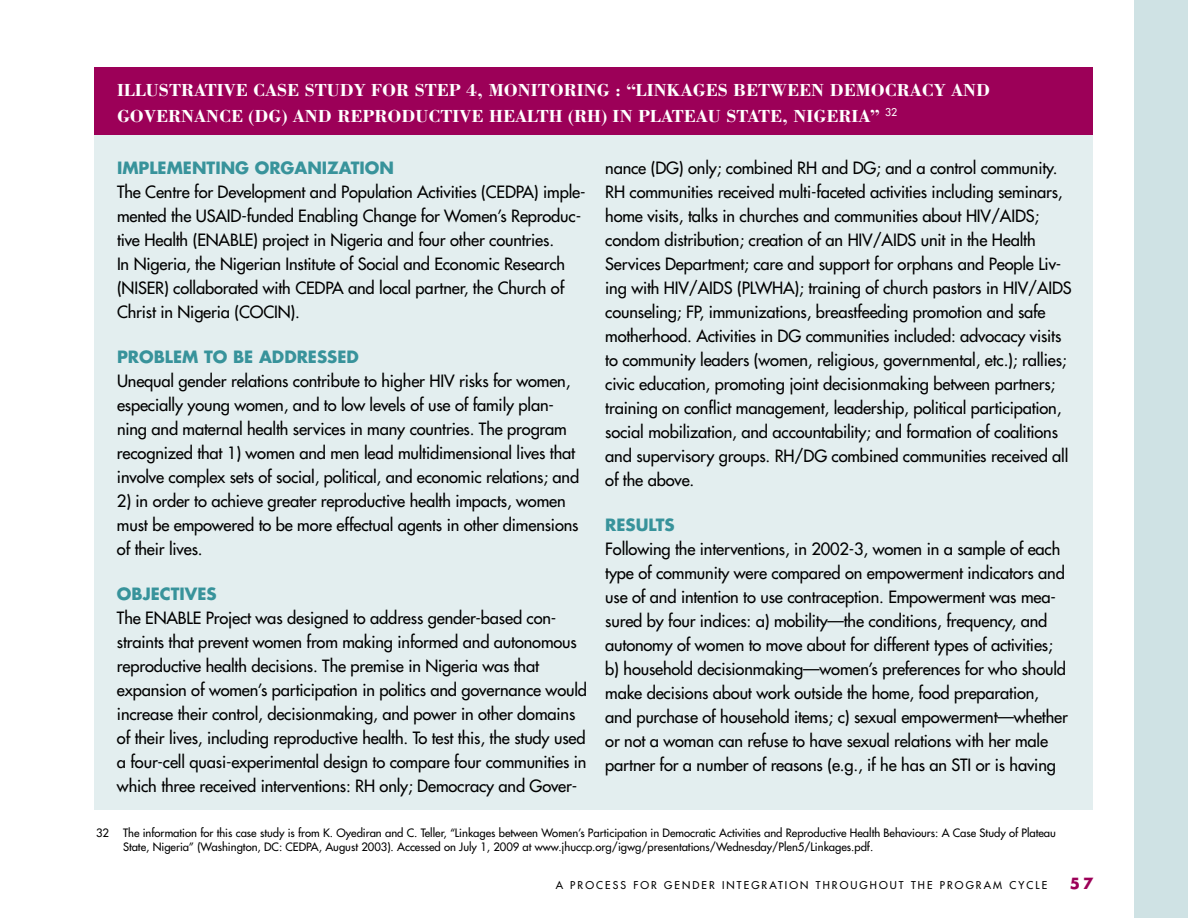
<style>
.page{position:relative;width:1188px;height:918px;background:#fff}
.page>*{position:absolute;margin:0;border:0;box-sizing:border-box;transform-origin:0 0}
.t1{font:700 18px/25.5px "Bodoni";color:#fff}
.t2{font:16.5px/24px "Futura";letter-spacing:-.01em;color:#000}
.t3{font:700 16.5px "Futura";color:#38939b}
.t4{font:700 15px "Futura";color:#9c0058}
.t5{font:11.25px/13.5px "Futura";color:#000}
.t6{font:10.5px "Futura";letter-spacing:.2em;color:#000}
</style>
<div class="page">
<div style="left:1134px;top:0;width:54px;height:918px;background:#cfe2e4"></div>
<div style="left:94px;top:68px;width:1000px;height:742px;background:#e3eeef"></div>
<div style="left:94px;top:68px;width:1000px;height:67px;background:#9c0058"></div>
<p class="t1" style="left:117px;top:77px;width:435px">ILLUSTRATIVE CASE STUDY FOR STEP 4, MONITOR</p>
<p class="t1" style="left:117px;top:77px;width:875px;text-indent:460px">ING : “LINKAGES BETWEEN DEMOCRACY AND<br>GOVERNANCE (DG) AND REPRODUCTIVE HEALTH (RH) IN PLATEAU STATE, NIGERIA” <sup>32</sup></p>
<p class="t3" style="left:117px;top:157px;width:18px">IMPLEMENTING</p>
<p class="t3" style="left:255px;top:157px;width:27px">ORGANIZATION</p>
<p class="t2" style="left:117px;top:180px;width:470px">The Centre for Development and Population Activities (CEDPA) imple&shy;mented the USAID-funded Enabling Change for Women’s Reproduc&shy;tive Health (ENABLE) project in Nigeria and four other countries.<br>In Nigeria, the Nigerian Institute of Social and Economic Research<br>(NISER</p>
<p class="t2" style="left:117px;top:276px;width:449px;text-indent:47px">) collaborated with CEDPA and local partner, the Church of<br>Christ in Nigeria (COCIN).</p>
<p class="t3" style="left:117px;top:346px;width:24px">PROBLEM</p>
<p class="t3" style="left:204px;top:346px;width:80px">TO BE ADDRESSED</p>
<p class="t2" style="left:117px;top:369px;width:464px">Unequal gender relations contribute to higher HIV risks for women, especially young women, and to low levels of use of family plan&shy;ning and maternal health services in many countries. The program recognized that 1) women and men lead multidimensional lives that involve complex sets of social, political, and economic relations; and</p>
<p class="t2" style="left:117px;top:489px;width:463px">2) in order to achieve greater reproductive health impacts, women must be empowered to be more effectual agents in other dimensions of their lives.</p>
<p class="t3" style="left:117px;top:583px;width:25px">OBJECTIVES</p>
<p class="t2" style="left:117px;top:606px;width:472px">The ENABLE Project was designed to address gender-based con&shy;straints that prevent women from making informed and autonomous reproductive health decisions. The premise in Nigeria was that expansion of women’s participation in politics and governance would increase their control, decisionmaking, and power in other domains of their lives, including reproductive health. To test this, the study used a four-cell quasi-experimental design to compare four communities in which three received interventions: RH only; Democracy and Gover-</p>
<p class="t2" style="left:605px;top:156px;width:467px">nance (DG) only; combined RH and DG; and a control community.<br>RH communities received multi-faceted activities including seminars, home visits, talks in churches and communities about HIV/AIDS; condom distribution; creation of an HIV/AIDS unit in the Health Services Department; care and support for orphans and People Liv&shy;ing with HIV/AIDS (PLWHA); training of church pastors in HIV/AIDS counseling; FP, immunizations, breastfeeding promotion and safe motherhood. Activities in DG communities included: advocacy visits to community leaders (women, religious, governmental, etc.); rallies; civic education, promoting joint decisionmaking between partners; training on conflict management, leadership, political participation, social mobilization, and accountability; and formation of coalitions and supervisory groups. RH/DG combined communities received all of the above.</p>
<p class="t3" style="left:605px;top:514px;width:22px">RESULTS</p>
<p class="t2" style="left:605px;top:537px;width:464px">Following the interventions, in 2002-3, women in a sample of each type of community were compared on empowerment indicators and use of and intention to use contraception. Empowerment was mea&shy;sured by four indices: a) mobility—the conditions, frequency, and autonomy of women to move about for different types of activities; b) household decisionmaking—women’s preferences for who should make decisions about work outside the home, food preparation, and purchase of household items; c) sexual empowerment—whether or not a woman can refuse to have sexual relations with her male partner for a number of reasons (e.g., if he has an STI or is having</p>
<p class="t5" style="left:123px;top:826px;width:934px;text-indent:-27px">32 The information for this case study is from K. Oyediran and C. Teller, “Linkages between Women’s Participation in Democratic Activities and Reproductive Health Behaviours: A Case Study of Plateau<br>State, Nigeria” (Washington, DC: CEDPA, August 2003). Accessed on July 1, 2009 at www.jhuccp.org/igwg/presentations/Wednesday/Plen5/Linkages.pdf.</p>
<p class="t6" style="left:556px;top:879px;width:493px">A Proc ess f or Gender I ntegration Th rough out th e Progra m Cycl e</p>
<p class="t4" style="left:1070px;top:874px;width:25px">57</p>
</div>
